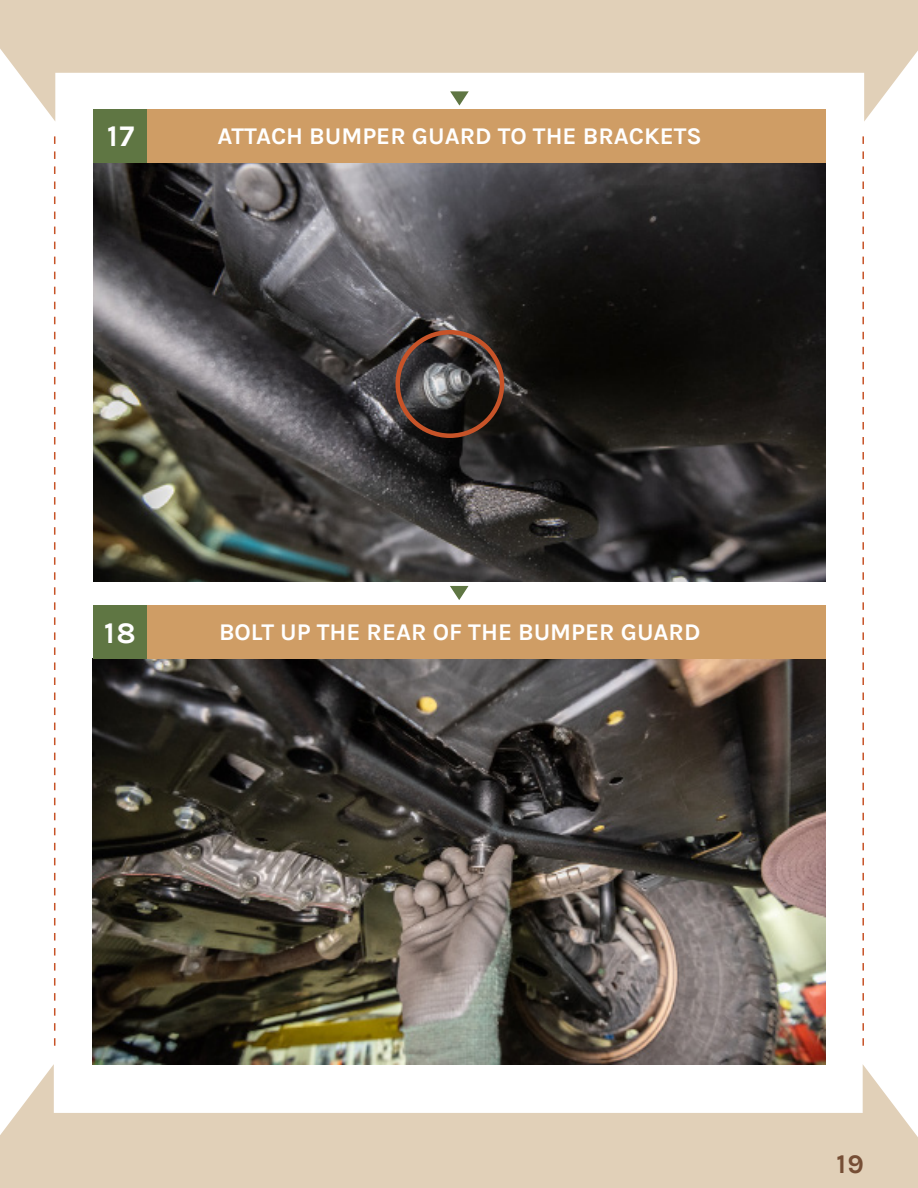
<style>
.page{position:relative;width:918px;height:1188px;background:#fff}
.page>*{position:absolute;margin:0;border:0;box-sizing:border-box;transform-origin:0 0}
.t1{font:700 30px "Karla";color:#fff}
.t2{font:700 27px "Karla";color:#764e35}
.t3{font:700 24px "Karla";color:#fff}
</style>
<div class="page">
<svg style="left:0;top:1064px;width:918px;height:124px;fill:#e1d0b8"></svg>
<svg style="left:54px;top:136px;width:1px;height:910px"></svg>
<svg style="left:862px;top:136px;width:2px;height:910px"></svg>
<svg style="left:0;top:0;width:918px;height:122px;fill:#e1d0b8"></svg>
<img style="left:93px;top:659px;width:733px;height:405px">
<img style="left:94px;top:163px;width:732px;height:419px">
<div style="left:94px;top:109px;width:732px;height:54px;background:#cf9d65"></div>
<svg style="left:450px;top:586px;width:19px;height:14px"></svg>
<svg style="left:450px;top:91px;width:19px;height:15px"></svg>
<div style="left:93px;top:605px;width:733px;height:54px;background:#cf9d65"></div>
<div style="left:94px;top:109px;width:53px;height:54px;background:#5f7643"></div>
<div style="left:93px;top:605px;width:53px;height:54px;background:#5f7643"></div>
<div style="left:395px;top:330px;width:109px;height:108px;border:4px solid #c75328;border-radius:50%"></div>
<p class="t1" style="left:107px;top:118px;width:29px">17</p>
<p class="t3" style="left:218px;top:122px;width:486px">ATTACH BUMPER GUARD TO THE BRACKETS</p>
<p class="t1" style="left:104px;top:616px;width:33px">18</p>
<p class="t3" style="left:219px;top:618px;width:483px">BOLT UP THE REAR OF THE BUMPER GUARD</p>
<p class="t2" style="left:837px;top:1148px;width:29px">19</p>
</div>
